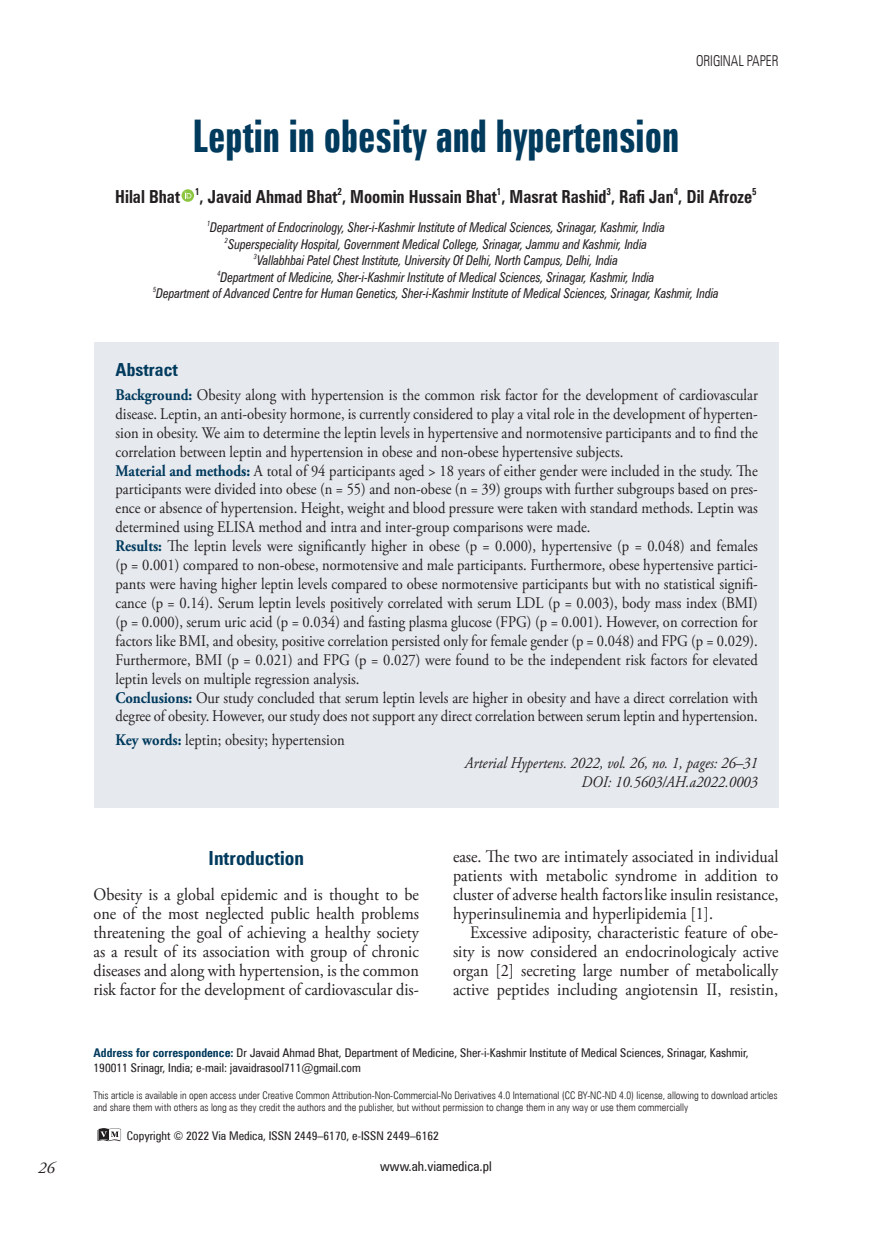
<style>
.page{position:relative;width:872px;height:1234px;background:#fff}
.page>*{position:absolute;margin:0;border:0;box-sizing:border-box;transform-origin:0 0}
.t1{font:700 45px "Zurich X Cn EU";color:#003a5d;scale:.89 1}
.t2{font:700 19.5px "Zurich Cn EU";color:#003a5d}
.t3{font:700 18px "Zurich Cn EU";color:#231f20;scale:.92 1}
.t4{font:700 18px "Zurich Cn EU";color:#003a5d}
.t5{font:17.55px/18.9px "Adobe Garamond Pro";color:#231f20;text-align:justify;scale:.93 1}
.t6{font:italic 16.5px "Adobe Garamond Pro";color:#231f20}
.t7{font:16.2px/18.9px "Adobe Garamond Pro";color:#231f20;scale:.9 1}
.t8{font:italic 16.2px/18.9px "Adobe Garamond Pro";color:#231f20;text-align:right;scale:.9 1}
.t9{font:15px "Zurich Lt Cn EU";color:#231f20;scale:.9 1}
.t10{font:italic 13.5px/16.5px "Zurich Cn EU";color:#231f20;text-align:center;scale:.9 1}
.t11{font:13.5px "Zurich Cn EU";color:#231f20}
.t12{font:12px/14.4px "Zurich Cn EU";color:#231f20}
.t13{font:10.5px/12.6px "Zurich Lt Cn EU";color:#231f20}
.t14{font:700 9.9px "Zurich Cn EU";color:#231f20;scale:.92 1}
.s1{font-weight:700;color:#003a5d}
</style>
<div class="page">
<svg style="left:98px;top:1128px;width:23px;height:12px"></svg>
<svg style="left:181px;top:189px;width:13px;height:13px"></svg>
<svg style="left:185px;top:191px;width:6px;height:7px"></svg>
<div style="left:94px;top:342px;width:685px;height:465px;background:#e6e9ee"></div>
<p class="t9" style="left:696px;top:52px;width:93px">original paper</p>
<h1 class="t1" style="left:193px;top:109px;width:548px">Leptin in obesity and hypertension</h1>
<p class="t14" style="left:337px;top:185px;width:6px">2</p>
<p class="t14" style="left:497px;top:185px;width:6px">1</p>
<p class="t14" style="left:606px;top:185px;width:6px">3</p>
<p class="t14" style="left:674px;top:185px;width:6px">4</p>
<p class="t14" style="left:752px;top:185px;width:6px">5</p>
<p class="t10" style="left:153px;top:219px;width:630px"><sup>1</sup>Department of Endocrinology, Sher-i-Kashmir Institute of Medical Sciences, Srinagar, Kashmir, India<br><sup>2</sup>Superspeciality Hospital, Government Medical College, Srinagar, Jammu and Kashmir, India<br><sup>3</sup>Vallabhbai Patel Chest Institute, University Of Delhi, North Campus, Delhi, India<br><sup>4</sup>Department of Medicine, Sher-i-Kashmir Institute of Medical Sciences, Srinagar, Kashmir, India<br><sup>5</sup>Department of Advanced Centre for Human Genetics, Sher-i-Kashmir Institute of Medical Sciences, Srinagar, Kashmir, India</p>
<p class="t3" style="left:115px;top:185px;width:72px">Hilal Bhat</p>
<p class="t14" style="left:195px;top:185px;width:6px">1</p>
<p class="t3" style="left:200px;top:185px;width:602px">, Javaid Ahmad Bhat , Moomin Hussain Bhat , Masrat Rashid , Rafi Jan , Dil Afroze</p>
<p class="t4" style="left:116px;top:358px;width:64px">Abstract</p>
<p class="t7" style="left:116px;top:386px;width:715px"><span class="s1">Background:</span> Obesity along with hypertension is the common risk factor for the development of cardiovascular disease. Leptin, an anti-obesity hormone, is currently considered to play a vital role in the development of hyperten&shy;sion in obesity. We aim to determine the leptin levels in hypertensive and normotensive participants and to find the correlation between leptin and hypertension in obese and non-obese hypertensive subjects.<br><span class="s1">Material and methods:</span> A total of 94 participants aged &gt; 18 years of either gender were included in the study. The participants were divided into obese (n = 55) and non-obese (n = 39) groups with further subgroups based on pres&shy;ence or absence of hypertension. Height, weight and blood pressure were taken with standard methods. Leptin was determined using ELISA method and intra and inter-group comparisons were made.<br><span class="s1">Results:</span> The leptin levels were significantly higher in obese (p = 0.000), hypertensive (p = 0.048) and females (p = 0.001) compared to non-obese, normotensive and male participants. Furthermore, obese hypertensive partici&shy;pants were having higher leptin levels compared to obese normotensive participants but with no statistical signifi&shy;cance (p = 0.14). Serum leptin levels positively correlated with serum LDL (p = 0.003), body mass index (BMI) (p = 0.000), serum uric acid (p = 0.034) and fasting plasma glucose (FPG) (p = 0.001). However, on correction for factors like BMI, and obesity, positive correlation persisted only for female gender (p = 0.048) and FPG (p = 0.029).<br>Furthermore, BMI (p = 0.021) and FPG (p = 0.027) were found to be the independent risk factors for elevated leptin levels on multiple regression analysis.<br><span class="s1">Conclusions:</span> Our study concluded that serum leptin levels are higher in obesity and have a direct correlation with degree of obesity. However, our study does not support any direct correlation between serum leptin and hypertension.</p>
<p class="t7" style="left:116px;top:730px;width:256px"><span class="s1">Key words:</span> leptin; obesity; hypertension</p>
<p class="t8" style="left:465px;top:753px;width:327px">Arterial Hypertens. 2022, vol. 26, no. 1, pages: 26–31<br>DOI: 10.5603/AH.a2022.0003</p>
<p class="t2" style="left:208px;top:845px;width:97px">Introduction</p>
<p class="t5" style="left:94px;top:885px;width:351px">Obesity is a global epidemic and is thought to be one of the most neglected public health problems threatening the goal of achieving a healthy society as a result of its association with group of chronic diseases and along with hypertension, is the common risk factor for the development of cardiovascular dis-</p>
<p class="t5" style="left:453px;top:847px;width:351px">ease. The two are intimately associated in individual patients with metabolic syndrome in addition to cluster of adverse health factorslike insulin resistance, hyperinsulinemia and hyperlipidemia [1].</p>
<p class="t5" style="left:453px;top:923px;width:351px;text-indent:17px">Excessive adiposity, characteristic feature of obe&shy;sity is now considered an endocrinologicaly active organ [2] secreting large number of metabolically active peptides including angiotensin II, resistin,</p>
<p class="t12" style="left:94px;top:1045px;width:656px"><span class="s1">Address for correspondence:</span> Dr Javaid Ahmad Bhat, Department of Medicine, Sher-i-Kashmir Institute of Medical Sciences, Srinagar, Kashmir,<br>190011 Srinagr, India; e-mail: javaidrasool711@gmail.com</p>
<p class="t13" style="left:94px;top:1088px;width:685px">This article is available in open access under Creative Common Attribution-Non-Commercial-No Derivatives 4.0 International (CC BY-NC-ND 4.0) license, allowing to download articles and share them with others as long as they credit the authors and the publisher, but without permission to change them in any way or use them commercially</p>
<p class="t12" style="left:127px;top:1128px;width:314px">Copyright © 2022 Via Medica, ISSN 2449–6170, e-ISSN 2449–6162</p>
<p class="t6" style="left:38px;top:1157px;width:18px">26</p>
<p class="t11" style="left:380px;top:1157px;width:113px">www.ah.viamedica.pl</p>
</div>
